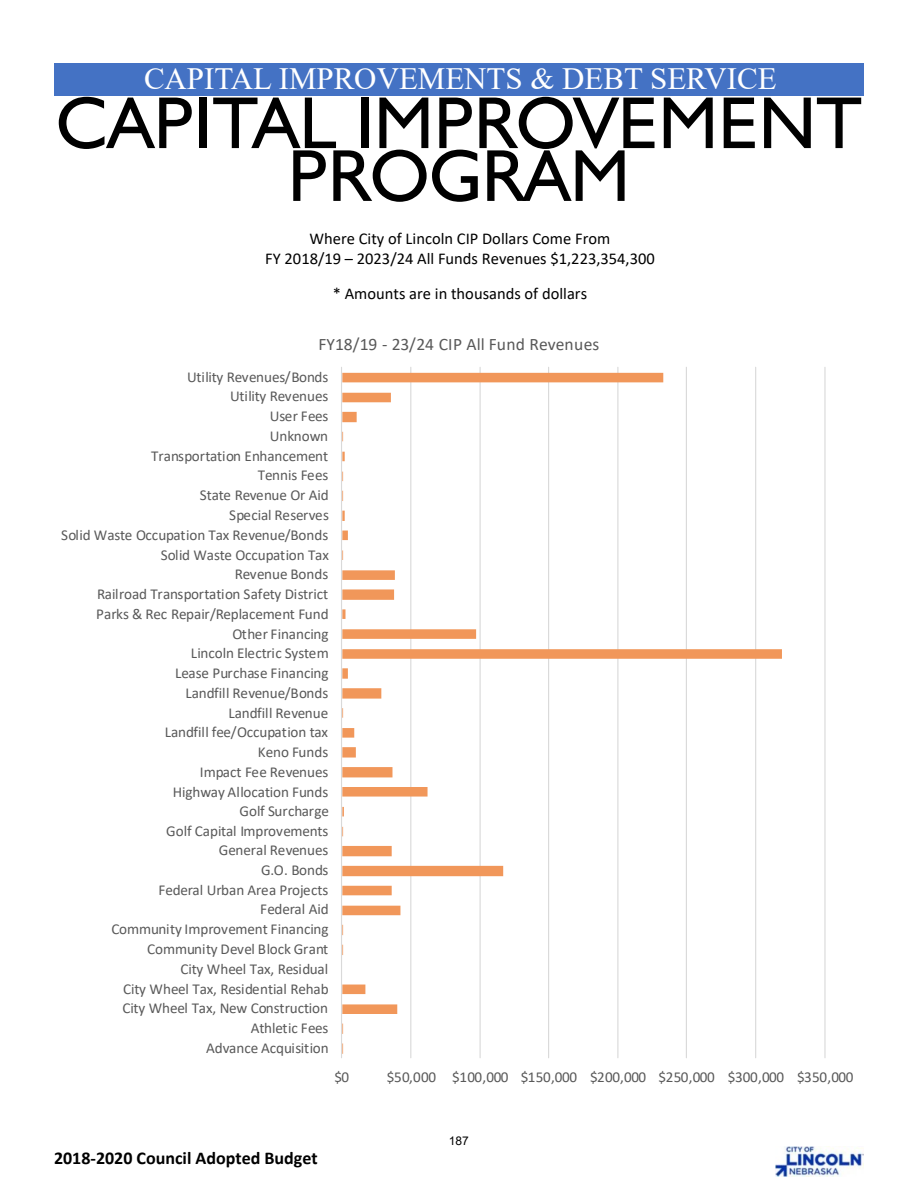
<style>
.page{position:relative;width:918px;height:1188px;background:#fff}
.page>*{position:absolute;margin:0;border:0;box-sizing:border-box;transform-origin:0 0}
.t1{font:73.95px/52.8px "Humanist 521 BT";color:#000;text-align:center}
.t2{font:30.9px "Times New Roman";color:#fff}
.t3{font:700 18px "Calibri";color:#000}
.t4{font:17.55px "Calibri";color:#595959}
.t5{font:16.5px/20.1px "Calibri";color:#000;text-align:center}
.t6{font:15.15px "Calibri";letter-spacing:-.005em;color:#595959}
.t7{font:15.15px "Calibri";letter-spacing:-.035em;color:#595959}
.t8{font:12px "Arial";color:#000}
</style>
<div class="page">
<div style="left:54px;top:63px;width:810px;height:33px;background:#4472c4"></div>
<img style="left:775px;top:1146px;width:89px;height:30px">
<hr style="left:410px;top:367px;width:1px;height:691px;background:#d9d9d9">
<hr style="left:480px;top:367px;width:1px;height:691px;background:#d9d9d9">
<hr style="left:548px;top:367px;width:1px;height:691px;background:#d9d9d9">
<hr style="left:617px;top:367px;width:1px;height:691px;background:#d9d9d9">
<hr style="left:686px;top:367px;width:1px;height:691px;background:#d9d9d9">
<hr style="left:755px;top:367px;width:1px;height:691px;background:#d9d9d9">
<hr style="left:824px;top:367px;width:2px;height:691px;background:#d9d9d9">
<svg style="left:342px;top:985px;width:55px;height:69px"></svg>
<svg style="left:342px;top:886px;width:58px;height:69px"></svg>
<svg style="left:342px;top:807px;width:161px;height:69px"></svg>
<svg style="left:342px;top:728px;width:86px;height:69px"></svg>
<svg style="left:342px;top:649px;width:440px;height:69px"></svg>
<svg style="left:342px;top:570px;width:134px;height:69px"></svg>
<svg style="left:342px;top:491px;width:6px;height:69px"></svg>
<svg style="left:342px;top:373px;width:321px;height:108px"></svg>
<hr style="left:341px;top:367px;width:1px;height:691px;background:#d9d9d9">
<h2 class="t2" style="left:144px;top:68px;width:634px">CAPITAL IMPROVEMENTS &amp; DEBT SERVICE</h2>
<h1 class="t1" style="left:56px;top:102px;width:807px">CAPITAL IMPROVEMENT<br>PROGRAM</h1>
<p class="t5" style="left:265px;top:230px;width:391px">Where City of Lincoln CIP Dollars Come From<br>FY 2018/19 – 2023/24 All Funds Revenues $1,223,354,300</p>
<p class="t5" style="left:333px;top:285px;width:256px">* Amounts are in thousands of dollars</p>
<p class="t4" style="left:318px;top:337px;width:282px">FY18/19 - 23/24 CIP All Fund Revenues</p>
<p class="t6" style="left:187px;top:371px;width:143px">Utility Revenues/Bonds</p>
<p class="t6" style="left:230px;top:390px;width:100px">Utility Revenues</p>
<p class="t6" style="left:270px;top:410px;width:60px">User Fees</p>
<p class="t6" style="left:270px;top:430px;width:60px">Unknown</p>
<p class="t6" style="left:151px;top:450px;width:179px">Transportation Enhancement</p>
<p class="t6" style="left:258px;top:469px;width:72px">Tennis Fees</p>
<p class="t6" style="left:200px;top:489px;width:131px">State Revenue Or Aid</p>
<p class="t6" style="left:229px;top:509px;width:101px">Special Reserves</p>
<p class="t6" style="left:61px;top:529px;width:269px">Solid Waste Occupation Tax Revenue/Bonds</p>
<p class="t6" style="left:161px;top:549px;width:170px">Solid Waste Occupation Tax</p>
<p class="t6" style="left:235px;top:568px;width:95px">Revenue Bonds</p>
<p class="t6" style="left:97px;top:588px;width:233px">Railroad Transportation Safety District</p>
<p class="t6" style="left:96px;top:608px;width:234px">Parks &amp; Rec Repair/Replacement Fund</p>
<p class="t6" style="left:232px;top:627px;width:98px">Other Financing</p>
<p class="t6" style="left:191px;top:647px;width:139px">Lincoln Electric System</p>
<p class="t6" style="left:175px;top:666px;width:155px">Lease Purchase Financing</p>
<p class="t6" style="left:185px;top:686px;width:144px">Landfill Revenue/Bonds</p>
<p class="t6" style="left:228px;top:706px;width:101px">Landfill Revenue</p>
<p class="t6" style="left:165px;top:725px;width:165px">Landfill fee/Occupation tax</p>
<p class="t6" style="left:258px;top:745px;width:72px">Keno Funds</p>
<p class="t6" style="left:200px;top:765px;width:130px">Impact Fee Revenues</p>
<p class="t6" style="left:173px;top:785px;width:157px">Highway Allocation Funds</p>
<p class="t6" style="left:240px;top:805px;width:91px">Golf Surcharge</p>
<p class="t6" style="left:166px;top:824px;width:164px">Golf Capital Improvements</p>
<p class="t6" style="left:219px;top:844px;width:111px">General Revenues</p>
<p class="t6" style="left:261px;top:864px;width:69px">G.O. Bonds</p>
<p class="t6" style="left:158px;top:884px;width:171px">Federal Urban Area Projects</p>
<p class="t6" style="left:260px;top:903px;width:70px">Federal Aid</p>
<p class="t6" style="left:111px;top:923px;width:219px">Community Improvement Financing</p>
<p class="t6" style="left:147px;top:943px;width:183px">Community Devel Block Grant</p>
<p class="t6" style="left:181px;top:963px;width:149px">City Wheel Tax, Residual</p>
<p class="t6" style="left:123px;top:983px;width:207px">City Wheel Tax, Residential Rehab</p>
<p class="t6" style="left:123px;top:1002px;width:207px">City Wheel Tax, New Construction</p>
<p class="t6" style="left:251px;top:1022px;width:79px">Athletic Fees</p>
<p class="t6" style="left:206px;top:1042px;width:124px">Advance Acquisition</p>
<p class="t6" style="left:334px;top:1071px;width:16px">$0</p>
<p class="t7" style="left:387px;top:1071px;width:468px">$50,000 $100,000 $150,000 $200,000 $250,000 $300,000 $350,000</p>
<p class="t3" style="left:54px;top:1151px;width:265px">2018-2020 Council Adopted Budget</p>
<p class="t8" style="left:449px;top:1132px;width:22px">187</p>
</div>
